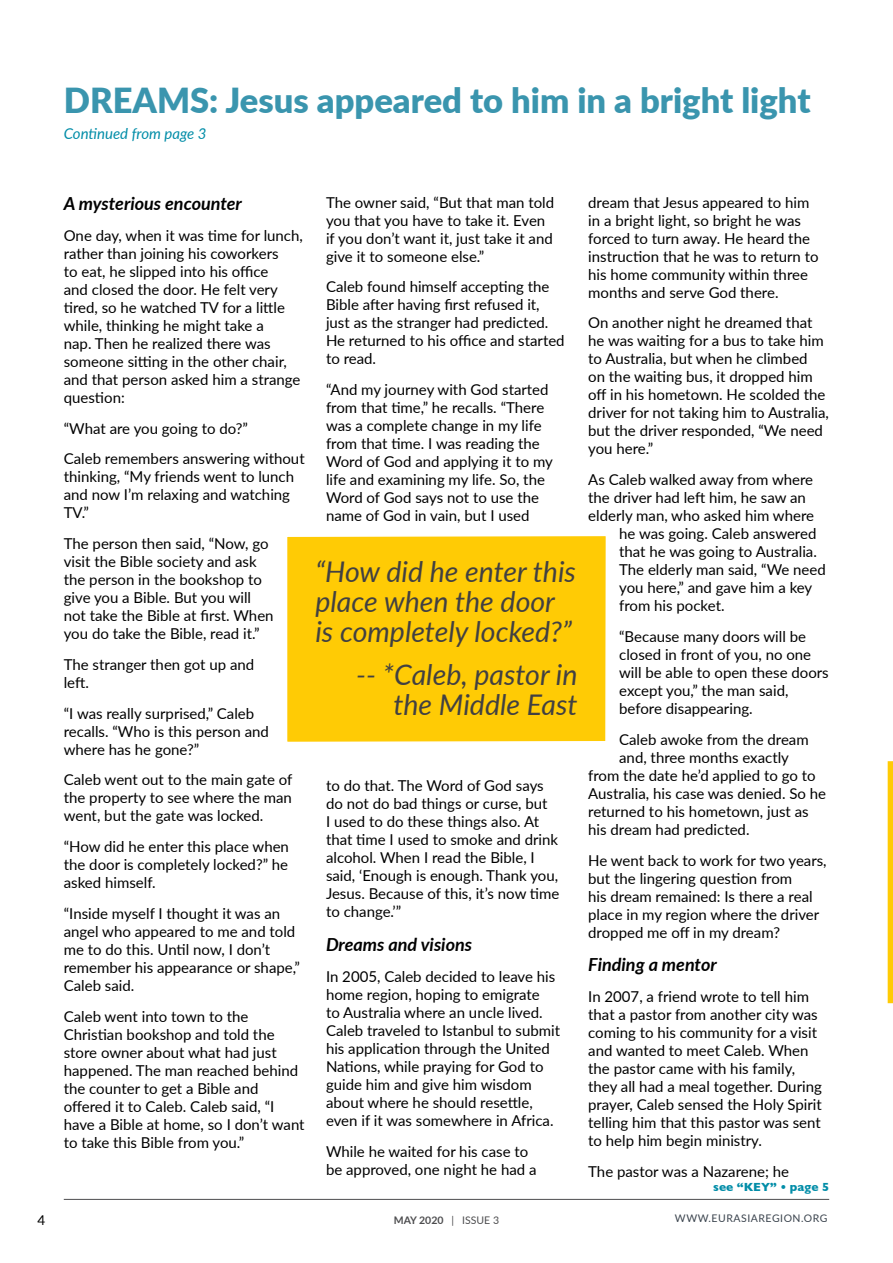
<style>
.page{position:relative;width:893px;height:1263px;background:#fff}
.page>*{position:absolute;margin:0;border:0;box-sizing:border-box;transform-origin:0 0}
.t1{font:900 34.5px "Lato";color:#3a95ae}
.t2{font:italic 28.5px/30px "Lato";color:#414042}
.t3{font:italic 700 18px "Lato";color:#000}
.t4{font:15px/18px "Lato";color:#000}
.t5{font:italic 15px "Lato";color:#028da8}
.t6{font:13.5px "Lato";color:#000}
.t7{font:700 12px "Gill Sans";color:#028da8}
.t8{font:10.5px "Lato";letter-spacing:.05em;color:#3a434d}
.t9{font:700 10.5px "Lato";color:#4d4d4f}
.s1{font-weight:400}
</style>
<div class="page">
<div style="left:287px;top:536px;width:319px;height:206px;background:#ffcb05"></div>
<svg style="left:888px;top:761px;width:5px;height:242px"></svg>
<hr style="left:64px;top:1199px;width:765px;height:1px;background:#4d4d4f">
<h1 class="t1" style="left:64px;top:74px;width:748px">DREAMS: Jesus appeared to him in a bright light</h1>
<p class="t5" style="left:64px;top:123px;width:144px">Continued from page 3</p>
<p class="t3" style="left:64px;top:190px;width:180px">A mysterious encounter</p>
<p class="t4" style="left:64px;top:226px;width:241px">One day, when it was time for lunch, rather than joining his coworkers<br>to eat, he slipped into his office<br>and closed the door. He felt very tired, so he watched TV for a little while, thinking he might take a<br>nap. Then he realized there was someone sitting in the other chair, and that person asked him a strange question:</p>
<p class="t4" style="left:64px;top:412px;width:242px;line-height:30.8px">“What are you going to do?”<br>Caleb remembers answering without</p>
<p class="t4" style="left:64px;top:467px;width:232px">thinking, “My friends went to lunch and now I’m relaxing and watching<br>TV.”</p>
<p class="t4" style="left:64px;top:534px;width:211px">The person then said, “Now, go visit the Bible society and ask the person in the bookshop to give you a Bible. But you will not take the Bible at first. When you do take the Bible, read it.”</p>
<p class="t4" style="left:64px;top:655px;width:192px">The stranger then got up and left.</p>
<p class="t4" style="left:64px;top:704px;width:207px">“I was really surprised,” Caleb recalls. “Who is this person and where has he gone?”</p>
<p class="t4" style="left:64px;top:770px;width:230px;text-align:justify">Caleb went out to the main gate of the property to see where the man went, but the gate was locked.</p>
<p class="t4" style="left:64px;top:837px;width:227px;text-align:justify">“How did he enter this place when the door is completely locked?” he asked himself.</p>
<p class="t4" style="left:64px;top:904px;width:238px">“Inside myself I thought it was an angel who appeared to me and told me to do this. Until now, I don’t remember his appearance or shape,”<br>Caleb said.</p>
<p class="t4" style="left:64px;top:1007px;width:242px">Caleb went into town to the<br>Christian bookshop and told the store owner about what had just happened. The man reached behind the counter to get a Bible and offered it to Caleb. Caleb said, “I have a Bible at home, so I don’t want to take this Bible from you.”</p>
<p class="t4" style="left:326px;top:193px;width:230px">The owner said, “But that man told you that you have to take it. Even if you don’t want it, just take it and give it to someone else.”</p>
<p class="t4" style="left:326px;top:277px;width:240px">Caleb found himself accepting the<br>Bible after having first refused it, just as the stranger had predicted.<br>He returned to his office and started to read.</p>
<p class="t4" style="left:326px;top:380px;width:228px">“And my journey with God started from that time,” he recalls. “There was a complete change in my life from that time. I was reading the<br>Word of God and applying it to my life and examining my life. So, the<br>Word of God says not to use the name of God in vain, but I used</p>
<h2 class="t2" style="left:315px;top:555px;width:262px">“How did he enter this place when the door is completely locked?”</h2>
<h2 class="t2" style="left:356px;top:658px;width:223px;text-align:right">-- *Caleb, pastor in the Middle East</h2>
<p class="t4" style="left:326px;top:776px;width:235px">to do that. The Word of God says do not do bad things or curse, but<br>I used to do these things also. At that time I used to smoke and drink alcohol. When I read the Bible, I said, ‘Enough is enough. Thank you,<br>Jesus. Because of this, it’s now time to change.’”</p>
<p class="t3" style="left:326px;top:931px;width:148px">Dreams and visions</p>
<p class="t4" style="left:326px;top:967px;width:236px">In 2005, Caleb decided to leave his home region, hoping to emigrate<br>to Australia where an uncle lived.<br>Caleb traveled to Istanbul to submit his application through the United Nations, while praying for God to guide him and give him wisdom about where he should resettle, even if it was somewhere in Africa.</p>
<p class="t4" style="left:326px;top:1141px;width:212px">While he waited for his case to be approved, one night he had a</p>
<p class="t4" style="left:588px;top:193px;width:232px">dream that Jesus appeared to him in a bright light, so bright he was forced to turn away. He heard the instruction that he was to return to his home community within three months and serve God there.</p>
<p class="t4" style="left:588px;top:313px;width:242px">On another night he dreamed that he was waiting for a bus to take him to Australia, but when he climbed<br>on the waiting bus, it dropped him off in his hometown. He scolded the driver for not taking him to Australia, but the driver responded, “We need you here.”</p>
<p class="t4" style="left:588px;top:470px;width:226px">As Caleb walked away from where</p>
<p class="t4" style="left:588px;top:488px;width:219px">the driver had left him, he saw an</p>
<p class="t4" style="left:588px;top:506px;width:227px">elderly man, who asked him where</p>
<p class="t4" style="left:619px;top:524px;width:199px">he was going. Caleb answered</p>
<p class="t4" style="left:619px;top:542px;width:199px">that he was going to Australia.</p>
<p class="t4" style="left:619px;top:560px;width:208px">The elderly man said, “We need</p>
<p class="t4" style="left:619px;top:578px;width:195px">you here,” and gave him a key</p>
<p class="t4" style="left:619px;top:596px;width:107px">from his pocket.</p>
<p class="t4" style="left:619px;top:627px;width:211px">“Because many doors will be closed in front of you, no one will be able to open these doors except you,” the man said, before disappearing.</p>
<p class="t4" style="left:619px;top:730px;width:191px">Caleb awoke from the dream</p>
<p class="t4" style="left:619px;top:748px;width:171px">and, three months exactly</p>
<p class="t4" style="left:588px;top:766px;width:229px">from the date he’d applied to go to</p>
<p class="t4" style="left:588px;top:784px;width:239px">Australia, his case was denied. So he</p>
<p class="t4" style="left:588px;top:802px;width:222px">returned to his hometown, just as</p>
<p class="t4" style="left:588px;top:820px;width:163px">his dream had predicted.</p>
<p class="t4" style="left:588px;top:850px;width:240px">He went back to work for two years, but the lingering question from<br>his dream remained: Is there a real place in my region where the driver dropped me off in my dream?</p>
<p class="t3" style="left:588px;top:951px;width:130px">Finding a mentor</p>
<p class="t4" style="left:588px;top:987px;width:235px">In 2007, a friend wrote to tell him that a pastor from another city was coming to his community for a visit and wanted to meet Caleb. When the pastor came with his family, they all had a meal together. During prayer, Caleb sensed the Holy Spirit telling him that this pastor was sent to help him begin ministry.</p>
<p class="t4" style="left:588px;top:1162px;width:202px">The pastor was a Nazarene; he</p>
<p class="t7" style="left:713px;top:1177px;width:117px">see “KEY” • page 5</p>
<p class="t6" style="left:38px;top:1210px;width:9px">4</p>
<p class="t9" style="left:394px;top:1212px;width:107px">May 2020 <span class="s1">| Issue 3</span></p>
<p class="t8" style="left:675px;top:1211px;width:154px">www.eurasiaregion.org</p>
</div>
